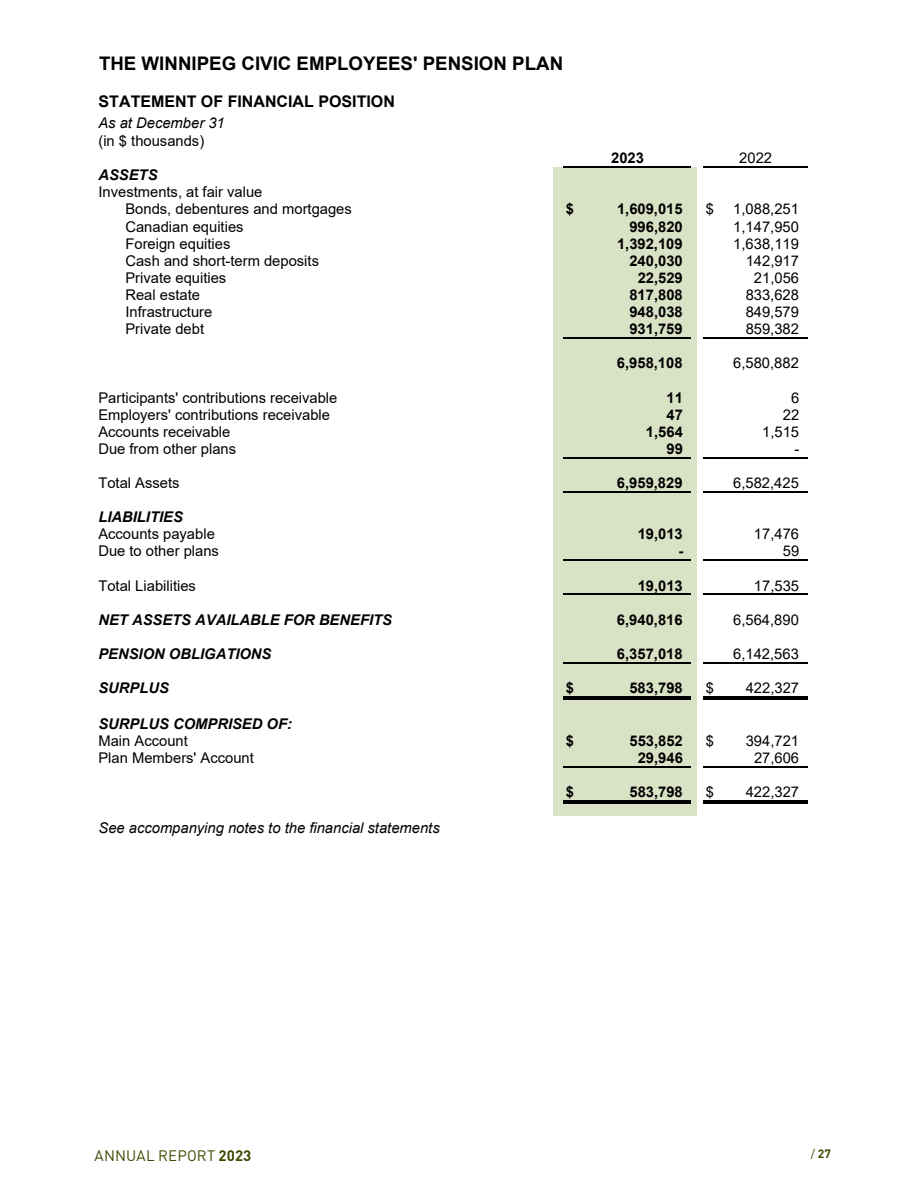
<style>
.page{position:relative;width:918px;height:1188px;background:#fff}
.page>*{position:absolute;margin:0;border:0;box-sizing:border-box;transform-origin:0 0}
.t1{font:700 18.75px "Arial";color:#000}
.t2{font:700 16.05px "Arial";color:#000}
.t3{font:15px "DINOT";letter-spacing:.005em;color:#3e4a00}
.t4{font:14.7px/17.1px "Arial";color:#000}
.t5{font:700 14.7px "Arial";color:#000}
.t6{font:italic 700 14.7px "Arial";color:#000}
.t7{font:italic 14.7px "Arial";color:#000}
.t8{font:700 12px "DINOT";color:#3e4a00}
.s1{font-weight:700}
.s2{font-weight:400}
</style>
<div class="page">
<div style="left:554px;top:167px;width:143px;height:648px;background:#dae2c6"></div>
<hr style="left:563px;top:166px;width:128px;height:2px;background:#000">
<hr style="left:563px;top:337px;width:128px;height:2px;background:#000">
<hr style="left:563px;top:457px;width:128px;height:1px;background:#000">
<hr style="left:563px;top:491px;width:128px;height:1px;background:#000">
<hr style="left:563px;top:560px;width:128px;height:1px;background:#000">
<hr style="left:563px;top:594px;width:128px;height:1px;background:#000">
<hr style="left:563px;top:662px;width:128px;height:1px;background:#000">
<hr style="left:563px;top:696px;width:128px;height:1px;background:#000">
<hr style="left:563px;top:698px;width:128px;height:2px;background:#000">
<hr style="left:563px;top:766px;width:128px;height:2px;background:#000">
<hr style="left:563px;top:800px;width:128px;height:1px;background:#000">
<hr style="left:563px;top:802px;width:128px;height:2px;background:#000">
<hr style="left:703px;top:166px;width:104px;height:2px;background:#000">
<hr style="left:703px;top:337px;width:104px;height:2px;background:#000">
<hr style="left:703px;top:457px;width:104px;height:1px;background:#000">
<hr style="left:703px;top:491px;width:104px;height:1px;background:#000">
<hr style="left:703px;top:560px;width:104px;height:1px;background:#000">
<hr style="left:703px;top:594px;width:104px;height:1px;background:#000">
<hr style="left:703px;top:662px;width:104px;height:1px;background:#000">
<hr style="left:703px;top:696px;width:104px;height:1px;background:#000">
<hr style="left:703px;top:698px;width:104px;height:2px;background:#000">
<hr style="left:703px;top:766px;width:104px;height:2px;background:#000">
<hr style="left:703px;top:800px;width:104px;height:1px;background:#000">
<hr style="left:703px;top:802px;width:104px;height:2px;background:#000">
<p class="t1" style="left:99px;top:50px;width:466px">THE WINNIPEG CIVIC EMPLOYEES' PENSION PLAN</p>
<p class="t2" style="left:99px;top:90px;width:298px">STATEMENT OF FINANCIAL POSITION</p>
<p class="t7" style="left:98px;top:113px;width:128px">As at December 31</p>
<p class="t4" style="left:98px;top:132px;width:107px">(in $ thousands)</p>
<p class="t6" style="left:98px;top:165px;width:61px">ASSETS</p>
<p class="t4" style="left:125px;top:183px;width:228px;text-indent:-27px">Investments, at fair value<br>Bonds, debentures and mortgages</p>
<p class="t5" style="left:611px;top:147px;width:34px">2023</p>
<p class="t4" style="left:739px;top:149px;width:34px">2022</p>
<p class="t5" style="left:566px;top:199px;width:10px">$</p>
<p class="t5" style="left:617px;top:199px;width:67px">1,609,015</p>
<p class="t4" style="left:706px;top:201px;width:10px">$</p>
<p class="t4" style="left:733px;top:201px;width:67px">1,088,251</p>
<p class="t4" style="left:125px;top:218px;width:120px">Canadian equities</p>
<p class="t5" style="left:629px;top:216px;width:55px">996,820</p>
<p class="t4" style="left:733px;top:218px;width:67px">1,147,950</p>
<p class="t4" style="left:125px;top:235px;width:107px">Foreign equities</p>
<p class="t5" style="left:617px;top:233px;width:67px">1,392,109</p>
<p class="t4" style="left:733px;top:235px;width:67px">1,638,119</p>
<p class="t4" style="left:125px;top:252px;width:195px">Cash and short-term deposits</p>
<p class="t5" style="left:629px;top:250px;width:55px">240,030</p>
<p class="t4" style="left:746px;top:252px;width:55px">142,917</p>
<p class="t4" style="left:125px;top:269px;width:102px">Private equities</p>
<p class="t5" style="left:638px;top:267px;width:47px">22,529</p>
<p class="t4" style="left:754px;top:269px;width:47px">21,056</p>
<p class="t4" style="left:125px;top:286px;width:76px">Real estate</p>
<p class="t5" style="left:629px;top:284px;width:55px">817,808</p>
<p class="t4" style="left:746px;top:286px;width:55px">833,628</p>
<p class="t4" style="left:125px;top:303px;width:88px">Infrastructure</p>
<p class="t5" style="left:629px;top:302px;width:55px">948,038</p>
<p class="t4" style="left:746px;top:303px;width:55px">849,579</p>
<p class="t4" style="left:125px;top:320px;width:80px">Private debt</p>
<p class="t5" style="left:629px;top:319px;width:55px">931,759</p>
<p class="t4" style="left:746px;top:320px;width:55px">859,382</p>
<p class="t5" style="left:617px;top:353px;width:67px">6,958,108</p>
<p class="t4" style="left:733px;top:355px;width:67px">6,580,882</p>
<p class="t4" style="left:98px;top:389px;width:241px">Participants' contributions receivable</p>
<p class="t5" style="left:667px;top:387px;width:18px">11</p>
<p class="t4" style="left:791px;top:389px;width:10px">6</p>
<p class="t4" style="left:98px;top:406px;width:233px">Employers' contributions receivable</p>
<p class="t5" style="left:667px;top:404px;width:18px">47</p>
<p class="t4" style="left:783px;top:406px;width:18px">22</p>
<p class="t4" style="left:98px;top:423px;width:134px">Accounts receivable</p>
<p class="t5" style="left:646px;top:421px;width:38px">1,564</p>
<p class="t4" style="left:762px;top:423px;width:38px">1,515</p>
<p class="t4" style="left:98px;top:440px;width:139px">Due from other plans</p>
<p class="t5" style="left:667px;top:438px;width:18px">99</p>
<p class="t4" style="left:795px;top:440px;width:6px">-</p>
<p class="t4" style="left:98px;top:474px;width:83px">Total Assets</p>
<p class="t5" style="left:617px;top:473px;width:67px">6,959,829</p>
<p class="t4" style="left:733px;top:474px;width:67px">6,582,425</p>
<p class="t6" style="left:98px;top:507px;width:86px">LIABILITIES</p>
<p class="t4" style="left:98px;top:526px;width:118px">Accounts payable</p>
<p class="t5" style="left:638px;top:524px;width:47px">19,013</p>
<p class="t4" style="left:754px;top:526px;width:47px">17,476</p>
<p class="t4" style="left:98px;top:543px;width:122px">Due to other plans</p>
<p class="t5" style="left:678px;top:541px;width:6px">-</p>
<p class="t4" style="left:783px;top:543px;width:18px">59</p>
<p class="t4" style="left:98px;top:577px;width:99px">Total Liabilities</p>
<p class="t5" style="left:638px;top:575px;width:47px">19,013</p>
<p class="t4" style="left:754px;top:577px;width:47px">17,535</p>
<p class="t6" style="left:98px;top:610px;width:295px">NET ASSETS AVAILABLE FOR BENEFITS</p>
<p class="t5" style="left:617px;top:609px;width:67px">6,940,816</p>
<p class="t4" style="left:733px;top:611px;width:67px">6,564,890</p>
<p class="t6" style="left:98px;top:644px;width:175px">PENSION OBLIGATIONS</p>
<p class="t5" style="left:617px;top:644px;width:67px">6,357,018</p>
<p class="t4" style="left:733px;top:645px;width:67px">6,142,563</p>
<p class="t6" style="left:98px;top:678px;width:72px">SURPLUS</p>
<p class="t5" style="left:566px;top:677px;width:10px">$</p>
<p class="t5" style="left:629px;top:677px;width:55px">583,798</p>
<p class="t4" style="left:706px;top:679px;width:10px">$</p>
<p class="t4" style="left:746px;top:679px;width:55px">422,327</p>
<p class="t6" style="left:98px;top:714px;width:195px">SURPLUS COMPRISED OF:</p>
<p class="t4" style="left:98px;top:732px;width:91px">Main Account</p>
<p class="t5" style="left:566px;top:730px;width:10px">$</p>
<p class="t5" style="left:629px;top:730px;width:55px">553,852</p>
<p class="t4" style="left:706px;top:732px;width:10px">$</p>
<p class="t4" style="left:746px;top:732px;width:55px">394,721</p>
<p class="t4" style="left:98px;top:749px;width:157px">Plan Members' Account</p>
<p class="t5" style="left:638px;top:748px;width:47px">29,946</p>
<p class="t4" style="left:754px;top:749px;width:47px">27,606</p>
<p class="t5" style="left:566px;top:781px;width:10px">$</p>
<p class="t5" style="left:629px;top:781px;width:55px">583,798</p>
<p class="t4" style="left:706px;top:783px;width:10px">$</p>
<p class="t4" style="left:746px;top:783px;width:55px">422,327</p>
<p class="t7" style="left:99px;top:818px;width:343px">See accompanying notes to the financial statements</p>
<p class="t3" style="left:95px;top:1146px;width:158px">ANNUAL REPORT <span class="s1">2023</span></p>
<p class="t8" style="left:811px;top:1146px;width:22px"><span class="s2">/</span> 27</p>
</div>
